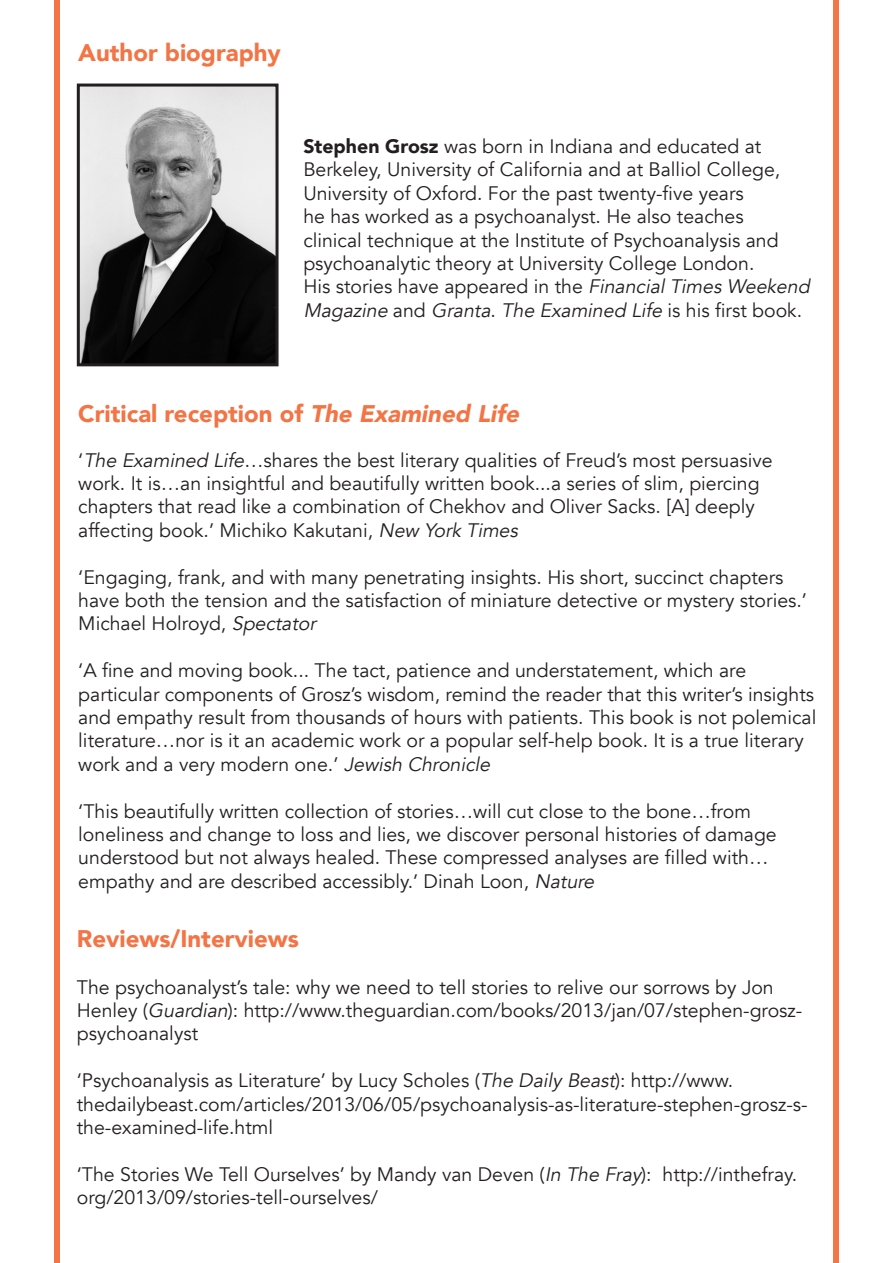
<style>
.page{position:relative;width:893px;height:1263px;background:#fff}
.page>*{position:absolute;margin:0;border:0;box-sizing:border-box;transform-origin:0 0}
.t1{font:900 24px "Avenir";color:#f37444}
.t2{font:19.5px/23.4px "Avenir";color:#231f20}
.t3{font:italic 19.5px/23.4px "Avenir";color:#231f20}
.s1{font-weight:900}
.s2{font-style:normal}
.s3{font-style:italic}
</style>
<div class="page">
<div style="left:833px;top:0;width:6px;height:1263px;background:#f37444"></div>
<div style="left:54px;top:0;width:6px;height:1263px;background:#f37444"></div>
<img style="left:81px;top:88px;width:194px;height:274px">
<div style="left:77px;top:84px;width:202px;height:282px;border:3px solid #231f20"></div>
<p class="t1" style="left:78px;top:32px;width:204px">Author biography</p>
<p class="t2" style="left:303px;top:135px;width:478px"><span class="s1">Stephen Grosz</span> was born in Indiana and educated at Berkeley, University of California and at Balliol College, University of Oxford. For the past twenty-five years<br>he has worked as a psychoanalyst. He also teaches clinical technique at the Institute of Psychoanalysis and psychoanalytic theory at University College London.</p>
<p class="t3" style="left:303px;top:275px;width:512px"><span class="s2">His stories have appeared in the</span> Financial Times Weekend<br>Magazine <span class="s2">a n d</span> Granta<span class="s2">.</span> The Examined Life <span class="s2">i s h i s fi rst b o o k .</span></p>
<p class="t1" style="left:78px;top:393px;width:449px">Critical reception of <span class="s3">The Examined Life</span></p>
<p class="t2" style="left:78px;top:449px;width:696px">‘<span class="s3">The Examined Life</span>…shares the best literary qualities of Freud’s most persuasive work. It is…an insightful and beautifully written book...a series of slim, piercing chapters that read like a combination of Chekhov and Oliver Sacks. [A] deeply affecting book.’ Michiko Kakutani, <span class="s3">New York Times</span></p>
<p class="t2" style="left:78px;top:566px;width:730px">‘Engaging, frank, and with many penetrating insights. His short, succinct chapters have both the tension and the satisfaction of miniature detective or mystery stories.’<br>Michael Holroyd, <span class="s3">Spectator</span></p>
<p class="t2" style="left:78px;top:659px;width:740px">‘A fine and moving book... The tact, patience and understatement, which are particular components of Grosz’s wisdom, remind the reader that this writer’s insights and empathy result from thousands of hours with patients. This book is not polemical literature…nor is it an academic work or a popular self-help book. It is a true literary work and a very modern one.’ <span class="s3">Jewish Chronicle</span></p>
<p class="t2" style="left:78px;top:800px;width:700px">‘This beautifully written collection of stories…will cut close to the bone…from loneliness and change to loss and lies, we discover personal histories of damage understood but not always healed. These compressed analyses are filled with… empathy and are described accessibly.’ Dinah Loon, <span class="s3">Nature</span></p>
<p class="t1" style="left:77px;top:918px;width:224px">Reviews/Interviews</p>
<p class="t2" style="left:77px;top:975px;width:727px">The psychoanalyst’s tale: why we need to tell stories to relive our sorrows by Jon<br>Henley (<span class="s3">Guardian</span>): http://www.theguardian.com/books/2013/jan/07/stephen-grosz&shy;psychoanalyst</p>
<p class="t2" style="left:77px;top:1069px;width:732px">‘Psychoanalysis as Literature’ by Lucy Scholes (<span class="s3">The Daily Beast</span>): http://www. thedailybeast.com/articles/2013/06/05/psychoanalysis-as-literature-stephen-grosz-s&shy;the-examined-life.html</p>
<p class="t2" style="left:77px;top:1163px;width:722px">‘The Stories We Tell Ourselves’ by Mandy van Deven (<span class="s3">In The Fray</span>): http://inthefray. org/2013/09/stories-tell-ourselves/</p>
</div>
